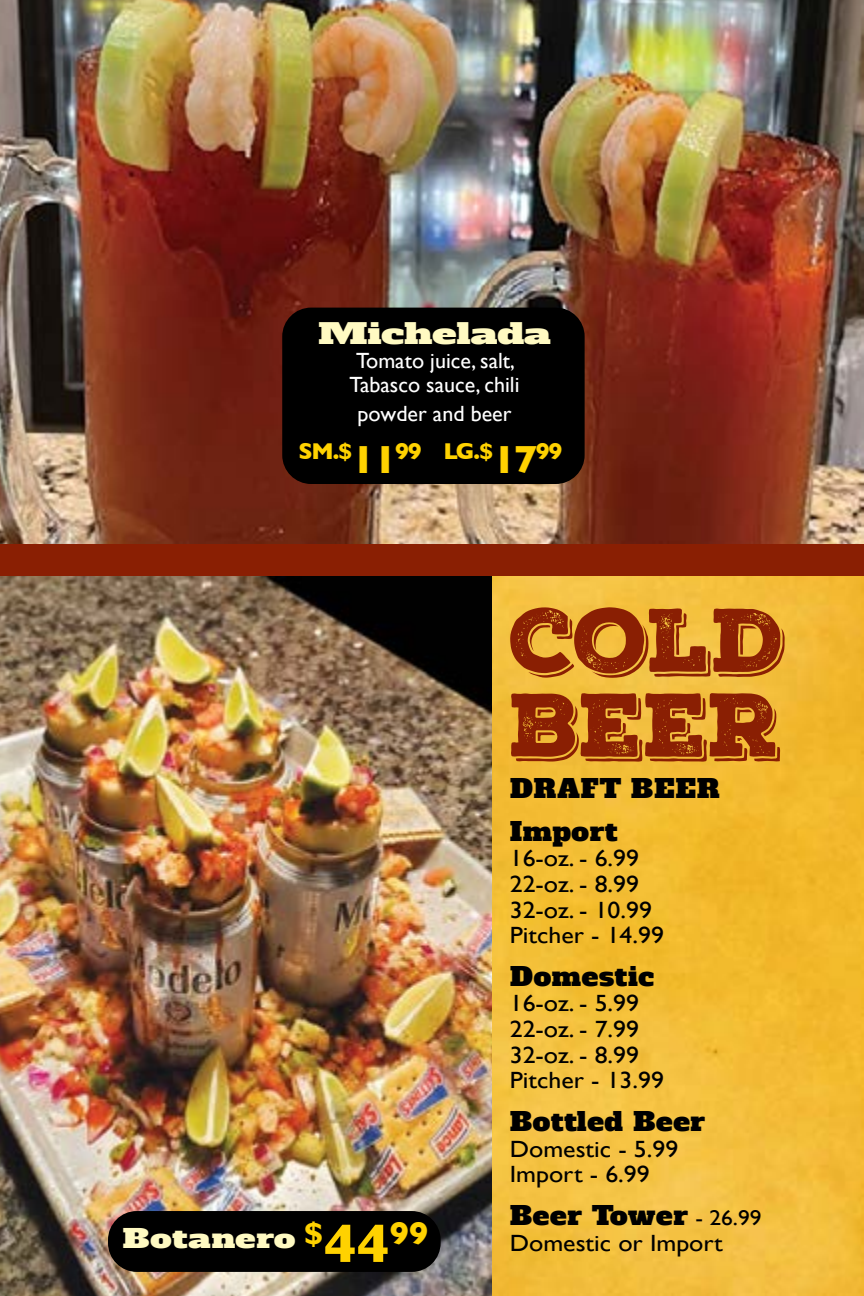
<style>
.page{position:relative;width:864px;height:1296px;background:#fff}
.page>*{position:absolute;margin:0;border:0;box-sizing:border-box;transform-origin:0 0}
.t1{font:87.2px/84.6px "Nexa Rust Slab Demo Black Shadow 1";color:#8a1f03}
.t2{font:28px "Alfa Slab One";color:#fffac2;scale:1.46 1}
.t3{font:25.6px/42.8px "Alfa Slab One";letter-spacing:.025em;color:#000;scale:1.1 1}
.t4{font:25.6px "Alfa Slab One";letter-spacing:.025em;color:#fffac2;scale:1.33 1}
.t5{font:23.4px/25.6px "Gill Sans";color:#000;scale:1.1 1}
.t6{font:700 23.4px "Gill Sans";letter-spacing:-.05em;color:#ffd200}
.t7{font:22px/24px "Gill Sans";color:#fff;text-align:center}
.s1{font-size:40px}
.s2{font-family:"Gill Sans";font-weight:700;font-size:55px;color:#ffd200}
.s3{font-family:"Gill Sans";font-size:21.4px}
</style>
<div class="page">
<img style="left:492px;top:576px;width:372px;height:720px">
<img style="left:0;top:576px;width:492px;height:720px">
<img style="left:0;top:0;width:864px;height:544px">
<div style="left:108px;top:1211px;width:333px;height:61px;background:#000;border-radius:29px"></div>
<div style="left:282px;top:308px;width:303px;height:176px;background:#000;border-radius:29px"></div>
<div style="left:0;top:544px;width:864px;height:32px;background:#8a1f03"></div>
<p class="t2" style="left:318px;top:315px;width:161px">Michelada</p>
<p class="t7" style="left:350px;top:349px;width:171px">Tomato juice, salt,<br>Tabasco sauce, chili</p>
<p class="t7" style="left:358px;top:402px;width:155px">powder and beer</p>
<p class="t6" style="left:299px;top:433px;width:265px">SM.$<span class="s1">11</span>99 LG.$<span class="s1">17</span>99</p>
<p class="t4" style="left:122px;top:1222px;width:231px">Botanero <sup>$</sup><span class="s2">44</span><sup>99</sup></p>
<h1 class="t1" style="left:510px;top:601px;width:277px">COLD<br>BEER</h1>
<p class="t3" style="left:510px;top:768px;width:192px">DRAFT BEER<br>Import</p>
<p class="t5" style="left:510px;top:845px;width:142px">16-oz. - 6.99<br>22-oz. - 8.99<br>32-oz. - 10.99<br>Pitcher - 14.99</p>
<p class="t3" style="left:510px;top:955px;width:133px">Domestic</p>
<p class="t5" style="left:510px;top:991px;width:142px">16-oz. - 5.99<br>22-oz. - 7.99<br>32-oz. - 8.99<br>Pitcher - 13.99</p>
<p class="t3" style="left:510px;top:1101px;width:179px">Bottled Beer</p>
<p class="t5" style="left:510px;top:1136px;width:155px">Domestic - 5.99<br>Import - 6.99</p>
<p class="t3" style="left:510px;top:1195px;width:230px">Beer Tower <span class="s3">- 26.99</span></p>
<p class="t5" style="left:510px;top:1230px;width:195px">Domestic or Import</p>
</div>
